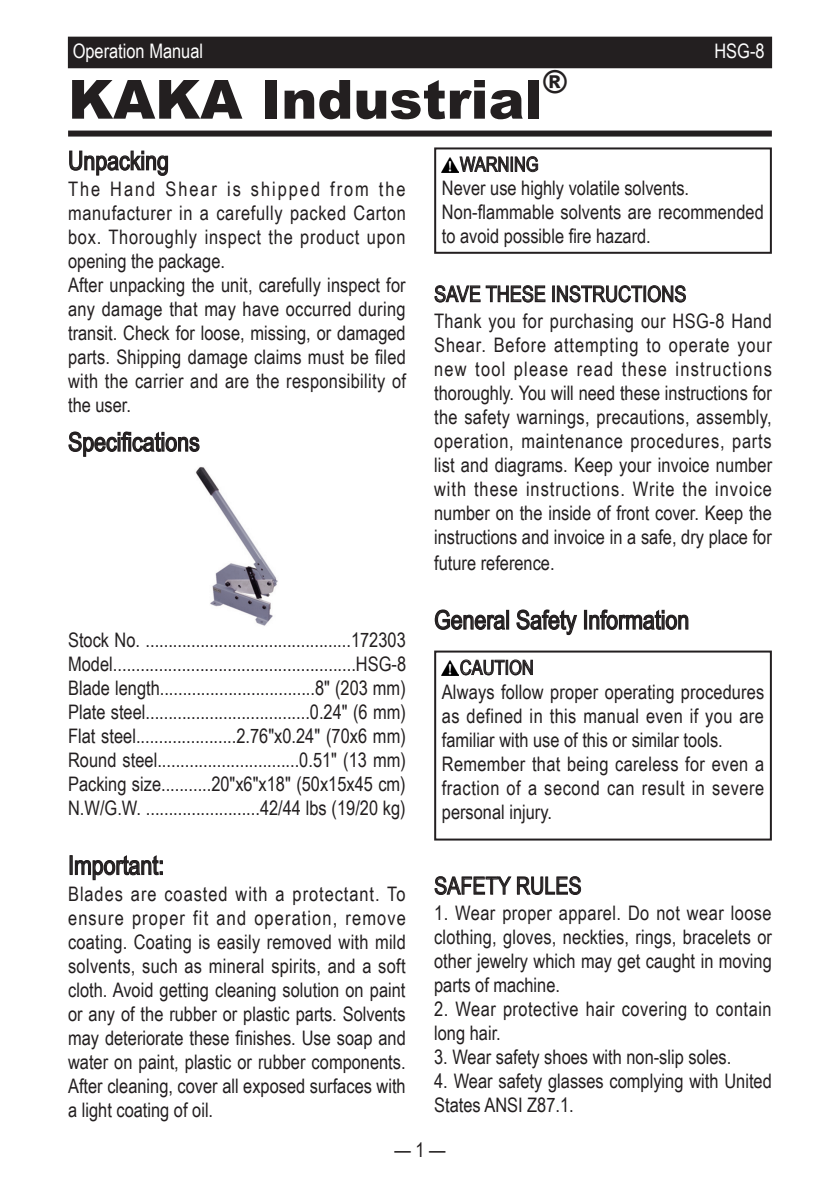
<style>
.page{position:relative;width:840px;height:1191px;background:#fff}
.page>*{position:absolute;margin:0;border:0;box-sizing:border-box;transform-origin:0 0}
.t1{font:900 54px "Arial";color:#231f20}
.t2{font:900 31.4px "Arial";color:#231f20}
.t3{font:26px "Arial Narrow";color:#231f20}
.t4{font:24px "Arial Narrow";color:#231f20}
.t5{font:22px "Arial Narrow";color:#231f20}
.t6{font:20px/24px "Arial Narrow";color:#231f20;text-align:justify}
.t7{font:20px/24px "Arial Narrow";letter-spacing:.025em;color:#231f20}
.t8{font:20px "Arial Narrow";color:#fff}
</style>
<div class="page">
<div style="left:68px;top:37px;width:703px;height:31px;background:#231f20"></div>
<div style="left:68px;top:131px;width:703px;height:6px;background:#231f20"></div>
<svg style="left:69px;top:150px;width:100px;height:26px"></svg>
<svg style="left:68px;top:431px;width:132px;height:26px"></svg>
<div style="left:69px;top:855px;width:4px;height:20px;border:1px solid #231f20"></div>
<svg style="left:74px;top:855px;width:89px;height:25px"></svg>
<img style="left:441px;top:157px;width:17px;height:15px">
<svg style="left:459px;top:156px;width:79px;height:17px"></svg>
<div style="left:434px;top:147px;width:337px;height:107px;border:2px solid #231f20"></div>
<svg style="left:434px;top:285px;width:111px;height:18px"></svg>
<svg style="left:552px;top:285px;width:134px;height:18px"></svg>
<svg style="left:434px;top:609px;width:72px;height:21px"></svg>
<div style="left:506px;top:610px;width:3px;height:19px;border:1px solid #231f20"></div>
<svg style="left:516px;top:609px;width:61px;height:26px"></svg>
<div style="left:583px;top:610px;width:4px;height:19px;border:1px solid #231f20"></div>
<svg style="left:589px;top:609px;width:99px;height:21px"></svg>
<img style="left:441px;top:660px;width:17px;height:15px">
<svg style="left:460px;top:659px;width:73px;height:16px"></svg>
<div style="left:434px;top:650px;width:337px;height:190px;border:2px solid #231f20"></div>
<svg style="left:434px;top:876px;width:147px;height:19px"></svg>
<img style="left:196px;top:467px;width:82px;height:159px">
<p class="t8" style="left:73px;top:37px;width:132px">Operation Manual</p>
<p class="t8" style="left:714px;top:37px;width:52px">HSG-8</p>
<h1 class="t1" style="left:68px;top:60px;width:475px">KAKA Industrial</h1>
<h2 class="t2" style="left:542px;top:59px;width:27px">®</h2>
<p class="t3" style="left:68px;top:141px;width:102px">Unpacking</p>
<p class="t6" style="left:68px;top:176px;width:339px">The Hand Shear is shipped from the manufacturer in a carefully packed Carton box. Thoroughly inspect the product upon opening the package.</p>
<p class="t6" style="left:68px;top:272px;width:339px">After unpacking the unit, carefully inspect for any damage that may have occurred during transit. Check for loose, missing, or damaged parts. Shipping damage claims must be filed with the carrier and are the responsibility of the user.</p>
<p class="t3" style="left:68px;top:423px;width:133px">Specifications</p>
<p class="t6" style="left:68px;top:627px;width:339px">Stock No. .............................................172303</p>
<p class="t6" style="left:68px;top:651px;width:339px">Model.....................................................HSG-8</p>
<p class="t6" style="left:68px;top:675px;width:339px">Blade length..................................8" (203 mm)</p>
<p class="t6" style="left:68px;top:699px;width:339px">Plate steel....................................0.24" (6 mm)</p>
<p class="t6" style="left:68px;top:723px;width:339px">Flat steel......................2.76"x0.24" (70x6 mm)</p>
<p class="t6" style="left:68px;top:747px;width:339px">Round steel...............................0.51" (13 mm)</p>
<p class="t6" style="left:68px;top:771px;width:339px">Packing size...........20"x6"x18" (50x15x45 cm)</p>
<p class="t6" style="left:68px;top:795px;width:339px">N.W/G.W. .........................42/44 lbs (19/20 kg)</p>
<p class="t3" style="left:68px;top:846px;width:97px">Important:</p>
<p class="t6" style="left:68px;top:880px;width:339px">Blades are coasted with a protectant. To ensure proper fit and operation, remove coating. Coating is easily removed with mild solvents, such as mineral spirits, and a soft cloth. Avoid getting cleaning solution on paint or any of the rubber or plastic parts. Solvents may deteriorate these finishes. Use soap and water on paint, plastic or rubber components.<br>After cleaning, cover all exposed surfaces with a light coating of oil.</p>
<p class="t6" style="left:441px;top:152px;width:323px;text-align:left;text-indent:18px">WARNING<br>Never use highly volatile solvents.<br>Non-flammable solvents are recommended to avoid possible fire hazard.</p>
<p class="t5" style="left:434px;top:278px;width:253px">SAVE THESE INSTRUCTIONS</p>
<p class="t6" style="left:434px;top:308px;width:339px">Thank you for purchasing our HSG-8 Hand Shear. Before attempting to operate your new tool please read these instructions thoroughly. You will need these instructions for the safety warnings, precautions, assembly, operation, maintenance procedures, parts list and diagrams. Keep your invoice number with these instructions. Write the invoice number on the inside of front cover. Keep the instructions and invoice in a safe, dry place for</p>
<p class="t6" style="left:434px;top:550px;width:122px">future reference.</p>
<p class="t3" style="left:434px;top:601px;width:256px">General Safety Information</p>
<p class="t6" style="left:441px;top:654px;width:324px;text-align:left;text-indent:18px">CAUTION<br>Always follow proper operating procedures as defined in this manual even if you are familiar with use of this or similar tools.<br>Remember that being careless for even a fraction of a second can result in severe personal injury.</p>
<p class="t4" style="left:434px;top:868px;width:149px">SAFETY RULES</p>
<p class="t6" style="left:434px;top:899px;width:339px">1. Wear proper apparel. Do not wear loose clothing, gloves, neckties, rings, bracelets or other jewelry which may get caught in moving parts of machine.</p>
<p class="t7" style="left:434px;top:995px;width:339px">2. Wear protective hair covering to contain long hair.</p>
<p class="t6" style="left:434px;top:1043px;width:298px">3. Wear safety shoes with non-slip soles.</p>
<p class="t6" style="left:434px;top:1067px;width:339px">4. Wear safety glasses complying with United<br>States ANSI Z87.1.</p>
<p class="t6" style="left:394px;top:1137px;width:53px">— 1 —</p>
</div>
